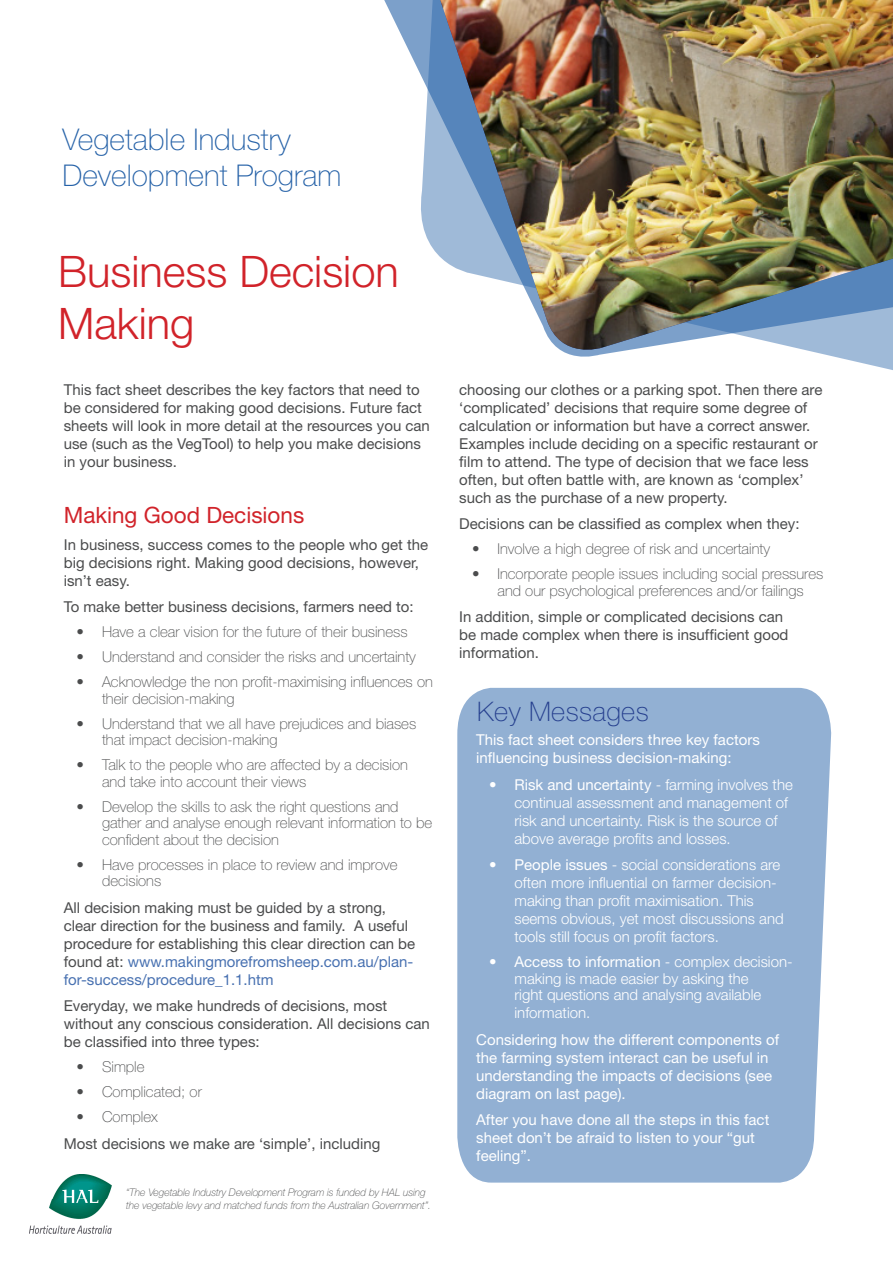
<style>
.page{position:relative;width:893px;height:1263px;background:#fff}
.page>*{position:absolute;margin:0;border:0;box-sizing:border-box;transform-origin:0 0}
.t1{font:300 43.5px/52.2px "Helvetica Neue LT";color:#d1232a}
.t2{font:100 30px/36px "Helvetica Neue LT";color:#2662a8}
.Box_out_Header{font:100 27px "Helvetica Neue LT";letter-spacing:.015em;color:#253f8e}
.Body{font:22.5px "Helvetica Neue LT";color:#d1232a}
.Body-2{font:15px/18px "Helvetica Neue LT";color:#4b4c4d}
.Bullets{font:100 15px/16.5px "Helvetica Neue LT";color:#4b4c4d}
.Bullets-2{font:300 15px/18px "Helvetica Neue LT";color:#fff}
.Body-3{font:15px/18px "Helvetica Neue LT";color:#fff}
.Acknowledment{font:italic 100 10.5px/13.5px "Helvetica Neue LT";color:#4b4c4d}
.s1{color:#4871b1}
.s2{font-weight:400}
.s3{font-weight:100}
</style>
<div class="page">
<svg style="left:384px;top:0;width:509px;height:368px"></svg>
<svg style="left:414px;top:0;width:26px;height:360px"></svg>
<img style="left:440px;top:0;width:453px;height:360px">
<img style="left:30px;top:1175px;width:81px;height:58px">
<div style="left:457px;top:688px;width:375px;height:494px;background:#92b0d3"></div>
<p class="t2" style="left:62px;top:121px;width:280px">Vegetable Industry<br>Development Program</p>
<p class="t1" style="left:58px;top:245px;width:342px">Business Decision<br>Making</p>
<p class="Body-2" style="left:64px;top:380px;width:368px">This fact sheet describes the key factors that need to be considered for making good decisions. Future fact sheets will look in more detail at the resources you can use (such as the VegTool) to help you make decisions in your business.</p>
<p class="Body" style="left:64px;top:502px;width:242px">Making Good Decisions</p>
<p class="Body-2" style="left:64px;top:535px;width:366px">In business, success comes to the people who get the big decisions right. Making good decisions, however, isn’t easy.</p>
<p class="Body-2" style="left:64px;top:597px;width:351px">To make better business decisions, farmers need to:</p>
<p class="Bullets" style="left:77px;top:623px;width:333px">• Have a clear vision for the future of their business</p>
<p class="Bullets" style="left:77px;top:648px;width:341px">• Understand and consider the risks and uncertainty</p>
<p class="Bullets" style="left:102px;top:673px;width:332px;text-indent:-26px">• Acknowledge the non profit-maximising influences on their decision-making</p>
<p class="Bullets" style="left:102px;top:715px;width:316px;text-indent:-26px">• Understand that we all have prejudices and biases that impact decision-making</p>
<p class="Bullets" style="left:102px;top:756px;width:307px;text-indent:-26px">• Talk to the people who are affected by a decision and take into account their views</p>
<p class="Bullets" style="left:102px;top:798px;width:332px;text-indent:-26px">• Develop the skills to ask the right questions and gather and analyse enough relevant information to be confident about the decision</p>
<p class="Bullets" style="left:102px;top:856px;width:297px;text-indent:-26px">• Have processes in place to review and improve decisions</p>
<p class="Body-2" style="left:64px;top:898px;width:353px">All decision making must be guided by a strong, clear direction for the business and family. A useful procedure for establishing this clear direction can be found at: <span class="s1">www.makingmorefromsheep.com.au/plan&shy;for-success/procedure_1.1.htm</span></p>
<p class="Body-2" style="left:64px;top:996px;width:368px">Everyday, we make hundreds of decisions, most without any conscious consideration. All decisions can be classified into three types:</p>
<p class="Bullets" style="left:77px;top:1058px;width:70px">• Simple</p>
<p class="Bullets" style="left:77px;top:1083px;width:127px">• Complicated; or</p>
<p class="Bullets" style="left:77px;top:1108px;width:83px">• Complex</p>
<p class="Body-2" style="left:64px;top:1134px;width:318px">Most decisions we make are ‘simple’, including</p>
<p class="Acknowledment" style="left:126px;top:1185px;width:306px">“The Vegetable Industry Development Program is funded by HAL using the vegetable levy and matched funds from the Australian Government”.</p>
<p class="Body-2" style="left:459px;top:380px;width:365px">choosing our clothes or a parking spot. Then there are ‘complicated’ decisions that require some degree of calculation or information but have a correct answer.<br>Examples include deciding on a specific restaurant or film to attend. The type of decision that we face less often, but often battle with, are known as ‘complex’ such as the purchase of a new property.</p>
<p class="Body-2" style="left:459px;top:514px;width:342px">Decisions can be classified as complex when they:</p>
<p class="Bullets" style="left:472px;top:540px;width:299px">• Involve a high degree of risk and uncertainty</p>
<p class="Bullets" style="left:472px;top:565px;width:353px;text-align:center">• Incorporate people issues including social pressures and our psychological preferences and/or failings</p>
<p class="Body-2" style="left:459px;top:607px;width:331px">In addition, simple or complicated decisions can be made complex when there is insufficient good information.</p>
<p class="Box_out_Header" style="left:477px;top:695px;width:173px">Key Messages</p>
<p class="Body-3" style="left:476px;top:731px;width:285px">This fact sheet considers three key factors influencing business decision-making:</p>
<p class="Bullets-2" style="left:514px;top:775px;width:280px;text-indent:-26px"><span class="s2">• Risk and uncertainty</span> - farming involves the continual assessment and management of risk and uncertainty. Risk is the source of above average profits and losses.</p>
<p class="Bullets-2" style="left:514px;top:855px;width:271px;text-indent:-26px"><span class="s2">• People issues</span> - social considerations are often more influential on farmer decision&shy;making than profit maximisation. This seems obvious, yet most discussions and tools still focus on profit factors.</p>
<p class="Bullets-2" style="left:514px;top:953px;width:280px;line-height:16.5px;text-indent:-26px"><span class="s3">•</span> <span class="s2">Access to information</span> - complex decision&shy;making is made easier by asking the<br>right questions and analysing available</p>
<p class="Bullets-2" style="left:514px;top:1003px;width:77px">information.</p>
<p class="Body-3" style="left:476px;top:1030px;width:304px">Considering how the different components of the farming system interact can be useful in understanding the impacts of decisions (see diagram on last page).</p>
<p class="Body-3" style="left:476px;top:1111px;width:295px">After you have done all the steps in this fact sheet don’t be afraid to listen to your “gut feeling”.</p>
</div>
